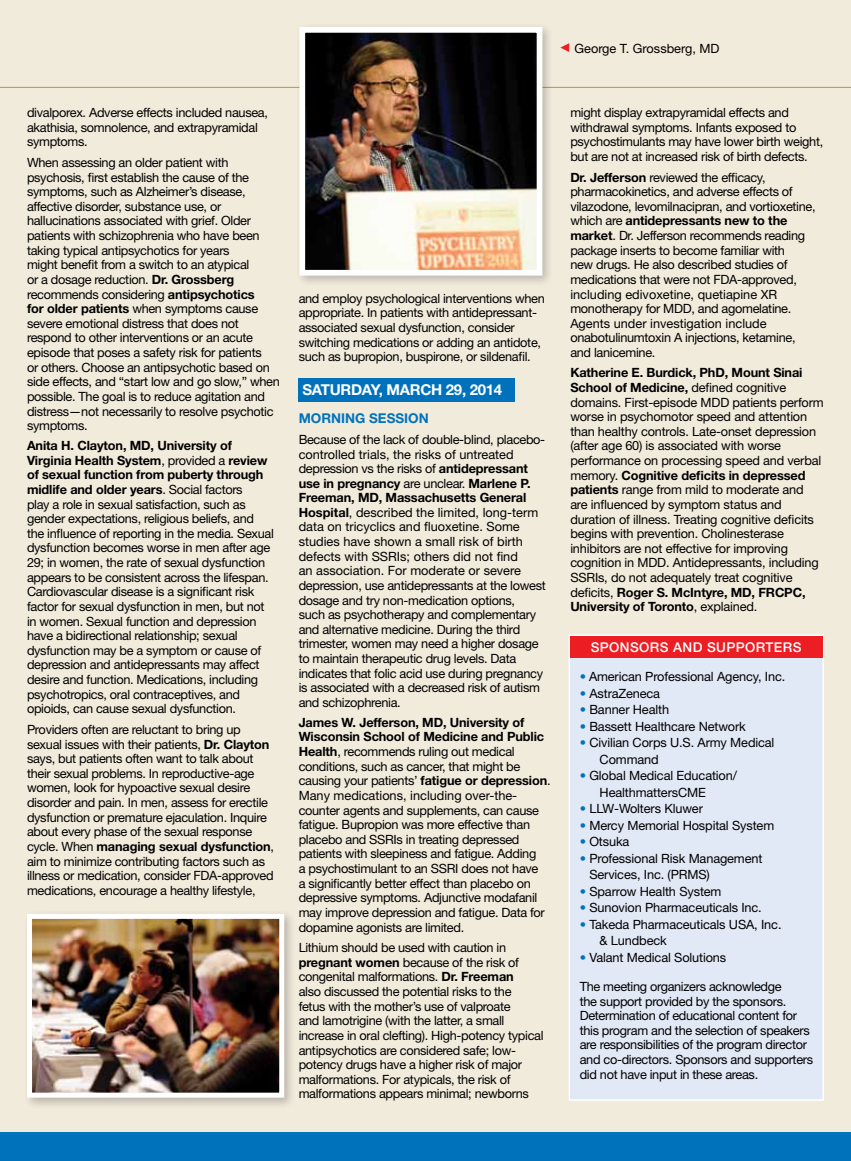
<style>
.page{position:relative;width:851px;height:1161px;background:#fff}
.page>*{position:absolute;margin:0;border:0;box-sizing:border-box;transform-origin:0 0}
.t1{font:700 15px "Helvetica Neue LT Std";letter-spacing:-.02em;color:#fff}
.t2{font:500 13.5px "Helvetica Neue LT Std";letter-spacing:.03em;color:#fff}
.t3{font:700 13.5px "Helvetica Neue LT Std";color:#0072bc}
.t4{font:12.75px/14.5px "Helvetica Neue LT Std";letter-spacing:-.025em;color:#000}
.t5{font:12.75px "Helvetica Neue LT Std";color:#000}
.s1{font-weight:700}
.s2{color:#0072bc}
</style>
<div class="page">
<div style="left:0;top:0;width:850px;height:1140px;background:#f1ebdc"></div>
<div style="left:0;top:1133px;width:850px;height:28px;background:#0072bc"></div>
<div style="left:298px;top:378px;width:216px;height:24px;background:#0072bc"></div>
<div style="left:23px;top:910px;width:273px;height:200px;background:#000;opacity:.23"></div>
<img style="left:33px;top:920px;width:245px;height:172px">
<div style="left:27px;top:914px;width:257px;height:184px;border:5px solid #fff"></div>
<hr style="left:0;top:87px;width:850px;height:1px;background:#b89b29">
<div style="left:295px;top:22px;width:259px;height:265px;background:#000;opacity:.22"></div>
<img style="left:306px;top:34px;width:229px;height:235px">
<div style="left:299px;top:27px;width:243px;height:249px;border:6px solid #fff"></div>
<div style="left:568px;top:634px;width:256px;height:467px;background:#e1e8f6;border:2px solid #fff"></div>
<div style="left:570px;top:636px;width:252px;height:22px;background:#ed1d24"></div>
<p class="t5" style="left:560px;top:41px;width:161px"><sup>◀</sup> George T. Grossberg, MD</p>
<p class="t4" style="left:27px;top:105px;width:242px">divalporex. Adverse effects included nausea, akathisia, somnolence, and extrapyramidal symptoms.</p>
<p class="t4" style="left:27px;top:155px;width:254px">When assessing an older patient with psychosis, first establish the cause of the symptoms, such as Alzheimer’s disease, affective disorder, substance use, or hallucinations associated with grief. Older patients with schizophrenia who have been taking typical antipsychotics for years<br>might benefit from a switch to an atypical<br>or a dosage reduction. <span class="s1">Dr. Grossberg </span>recommends considering <span class="s1">antipsychotics<br>for older patients</span> when symptoms cause severe emotional distress that does not respond to other interventions or an acute episode that poses a safety risk for patients<br>or others. Choose an antipsychotic based on side effects, and “start low and go slow,” when possible. The goal is to reduce agitation and distress—not necessarily to resolve psychotic symptoms.</p>
<p class="t4" style="left:27px;top:438px;width:248px"><span class="s1">Anita H. Clayton, MD, University of Virginia Health System</span>, provided a <span class="s1">review of sexual function from puberty through midlife and older years</span>. Social factors<br>play a role in sexual satisfaction, such as gender expectations, religious beliefs, and the influence of reporting in the media. Sexual dysfunction becomes worse in men after age 29; in women, the rate of sexual dysfunction appears to be consistent across the lifespan.<br>Cardiovascular disease is a significant risk factor for sexual dysfunction in men, but not in women. Sexual function and depression have a bidirectional relationship; sexual dysfunction may be a symptom or cause of depression and antidepressants may affect desire and function. Medications, including psychotropics, oral contraceptives, and opioids, can cause sexual dysfunction.</p>
<p class="t4" style="left:27px;top:722px;width:249px">Providers often are reluctant to bring up sexual issues with their patients, <span class="s1">Dr. Clayton </span>says, but patients often want to talk about their sexual problems. In reproductive-age women, look for hypoactive sexual desire disorder and pain. In men, assess for erectile dysfunction or premature ejaculation. Inquire about every phase of the sexual response cycle. When <span class="s1">managing sexual dysfunction</span>, aim to minimize contributing factors such as illness or medication, consider FDA-approved medications, encourage a healthy lifestyle,</p>
<p class="t4" style="left:298px;top:291px;width:248px">and employ psychological interventions when appropriate. In patients with antidepressant&shy;associated sexual dysfunction, consider switching medications or adding an antidote, such as bupropion, buspirone, or sildenafil.</p>
<p class="t1" style="left:302px;top:381px;width:21px">Saturday</p>
<p class="t1" style="left:379px;top:381px;width:33px">, March</p>
<p class="t1" style="left:446px;top:381px;width:58px">29, 2014</p>
<p class="t3" style="left:298px;top:410px;width:132px">MORNING SESSION</p>
<p class="t4" style="left:298px;top:432px;width:248px">Because of the lack of double-blind, placebo&shy;controlled trials, the risks of untreated depression vs the risks of <span class="s1">antidepressant use in pregnancy</span> are unclear. <span class="s1">Marlene P.<br>Freeman, MD, Massachusetts General Hospital</span>, described the limited, long-term data on tricyclics and fluoxetine. Some studies have shown a small risk of birth defects with SSRIs; others did not find<br>an association. For moderate or severe depression, use antidepressants at the lowest dosage and try non-medication options,<br>such as psychotherapy and complementary and alternative medicine. During the third trimester, women may need a higher dosage to maintain therapeutic drug levels. Data indicates that folic acid use during pregnancy is associated with a decreased risk of autism and schizophrenia.</p>
<p class="t4" style="left:299px;top:715px;width:253px"><span class="s1">James W. Jefferson, MD, University of Wisconsin School of Medicine and Public Health</span>, recommends ruling out medical conditions, such as cancer, that might be causing your patients’ <span class="s1">fatigue or depression</span>.<br>Many medications, including over-the&shy;counter agents and supplements, can cause fatigue. Bupropion was more effective than placebo and SSRIs in treating depressed patients with sleepiness and fatigue. Adding<br>a psychostimulant to an SSRI does not have<br>a significantly better effect than placebo on depressive symptoms. Adjunctive modafanil may improve depression and fatigue. Data for dopamine agonists are limited.</p>
<p class="t4" style="left:299px;top:940px;width:246px">Lithium should be used with caution in <span class="s1">pregnant women</span> because of the risk of congenital malformations. <span class="s1">Dr. Freeman<br></span>also discussed the potential risks to the<br>fetus with the mother’s use of valproate<br>and lamotrigine (with the latter, a small increase in oral clefting). High-potency typical antipsychotics are considered safe; low&shy;potency drugs have a higher risk of major malformations. For atypicals, the risk of malformations appears minimal; newborns</p>
<p class="t4" style="left:570px;top:105px;width:254px">might display extrapyramidal effects and withdrawal symptoms. Infants exposed to psychostimulants may have lower birth weight, but are not at increased risk of birth defects.</p>
<p class="t4" style="left:570px;top:170px;width:247px"><span class="s1">Dr. Jefferson</span> reviewed the efficacy, pharmacokinetics, and adverse effects of vilazodone, levomilnacipran, and vortioxetine, which are <span class="s1">antidepressants new to the market</span>. Dr. Jefferson recommends reading package inserts to become familiar with<br>new drugs. He also described studies of medications that were not FDA-approved, including edivoxetine, quetiapine XR monotherapy for MDD, and agomelatine.<br>Agents under investigation include onabotulinumtoxin A injections, ketamine, and lanicemine.</p>
<p class="t4" style="left:570px;top:365px;width:255px"><span class="s1">Katherine E. Burdick, PhD, Mount Sinai School of Medicine,</span> defined cognitive domains. First-episode MDD patients perform worse in psychomotor speed and attention than healthy controls. Late-onset depression (after age 60) is associated with worse performance on processing speed and verbal memory. <span class="s1">Cognitive deficits in depressed patients</span> range from mild to moderate and are influenced by symptom status and duration of illness. Treating cognitive deficits begins with prevention. Cholinesterase inhibitors are not effective for improving cognition in MDD. Antidepressants, including SSRIs, do not adequately treat cognitive deficits, <span class="s1">Roger S. McIntyre, MD, FRCPC, University of Toronto</span>, explained.</p>
<p class="t2" style="left:590px;top:639px;width:211px">SPONSORS AND SUPPORTERS</p>
<p class="t4" style="left:579px;top:669px;width:207px"><span class="s2">•</span> American Professional Agency, Inc.</p>
<p class="t4" style="left:579px;top:686px;width:82px"><span class="s2">•</span> AstraZeneca</p>
<p class="t4" style="left:579px;top:702px;width:91px"><span class="s2">•</span> Banner Health</p>
<p class="t4" style="left:579px;top:719px;width:168px"><span class="s2">•</span> Bassett Healthcare Network</p>
<p class="t4" style="left:599px;top:734px;width:176px;line-height:16.5px;text-indent:-20px"><span class="s2">•</span> Civilian Corps U.S. Army Medical<br>Command</p>
<p class="t4" style="left:599px;top:767px;width:139px;line-height:16.5px;text-indent:-20px"><span class="s2">•</span> Global Medical Education/<br>HealthmattersCME</p>
<p class="t4" style="left:579px;top:801px;width:125px"><span class="s2">•</span> LLW-Wolters Kluwer</p>
<p class="t4" style="left:579px;top:818px;width:196px"><span class="s2">•</span> Mercy Memorial Hospital System</p>
<p class="t4" style="left:579px;top:834px;width:51px"><span class="s2">•</span> Otsuka</p>
<p class="t4" style="left:589px;top:850px;width:174px;line-height:16.5px;text-indent:-10px"><span class="s2">•</span> Professional Risk Management<br>Services, Inc. (PRMS)</p>
<p class="t4" style="left:579px;top:884px;width:143px"><span class="s2">•</span> Sparrow Health System</p>
<p class="t4" style="left:579px;top:900px;width:184px"><span class="s2">•</span> Sunovion Pharmaceuticals Inc.</p>
<p class="t4" style="left:599px;top:916px;width:183px;line-height:16.5px;text-indent:-20px"><span class="s2">•</span> Takeda Pharmaceuticals USA, Inc. &amp; Lundbeck</p>
<p class="t4" style="left:579px;top:950px;width:148px"><span class="s2">•</span> Valant Medical Solutions</p>
<p class="t4" style="left:579px;top:979px;width:235px">The meeting organizers acknowledge<br>the support provided by the sponsors.<br>Determination of educational content for this program and the selection of speakers are responsibilities of the program director and co-directors. Sponsors and supporters did not have input in these areas.</p>
</div>
